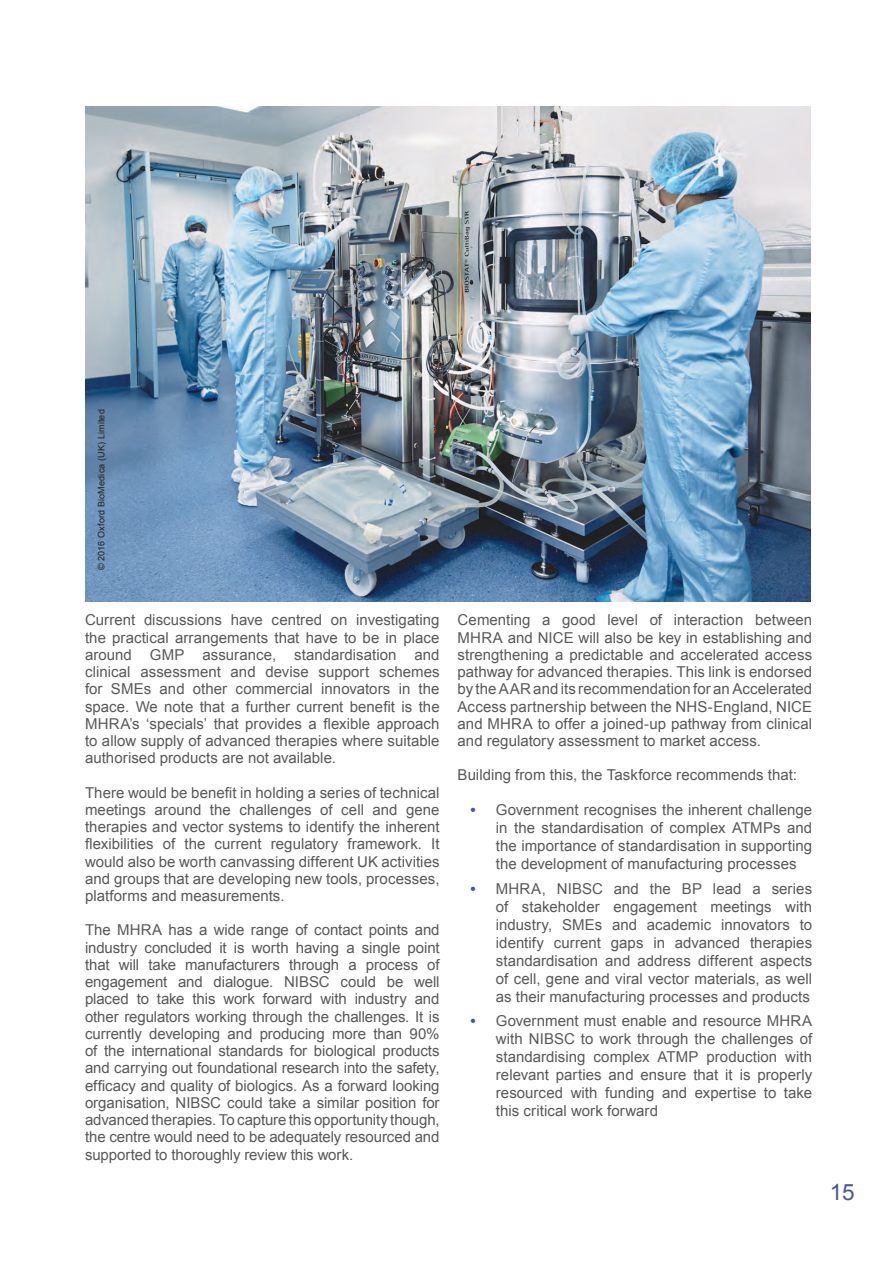
<style>
.page{position:relative;width:893px;height:1263px;background:#fff}
.page>*{position:absolute;margin:0;border:0;box-sizing:border-box;transform-origin:0 0}
.t1{font:22.5px "Arial";color:#4b52a3}
.t2{font:15px/17.2px "Arial";letter-spacing:.005em;color:#57585a;text-align:justify}
.t3{font:9px "Arial";letter-spacing:.025em;color:#231f20}
.s1{font-weight:700;color:#4b52a3}
</style>
<div class="page">
<img style="left:85px;top:106px;width:725px;height:496px">
<p class="t3" style="left:95px;top:570px;width:162px;rotate:-90deg">© 2016 Oxford BioMedica (UK) Limited</p>
<p class="t2" style="left:85px;top:612px;width:356px">Current discussions have centred on investigating the practical arrangements that have to be in place around GMP assurance, standardisation and clinical assessment and devise support schemes for SMEs and other commercial innovators in the space. We note that a further current benefit is the MHRA’s ‘specials’ that provides a flexible approach to allow supply of advanced therapies where suitable authorised products are not available.</p>
<p class="t2" style="left:85px;top:784px;width:356px">There would be benefit in holding a series of technical meetings around the challenges of cell and gene therapies and vector systems to identify the inherent flexibilities of the current regulatory framework. It would also be worth canvassing different UK activities and groups that are developing new tools, processes, platforms and measurements.</p>
<p class="t2" style="left:85px;top:922px;width:356px">The MHRA has a wide range of contact points and industry concluded it is worth having a single point that will take manufacturers through a process of engagement and dialogue. NIBSC could be well placed to take this work forward with industry and other regulators working through the challenges. It is currently developing and producing more than 90% of the international standards for biological products and carrying out foundational research into the safety, efficacy and quality of biologics. As a forward looking organisation, NIBSC could take a similar position for advanced therapies. To capture this opportunity though, the centre would need to be adequately resourced and supported to thoroughly review this work.</p>
<p class="t2" style="left:458px;top:612px;width:356px">Cementing a good level of interaction between MHRA and NICE will also be key in establishing and strengthening a predictable and accelerated access pathway for advanced therapies. This link is endorsed by the AAR and its recommendation for an Accelerated Access partnership between the NHS-England, NICE and MHRA to offer a joined-up pathway from clinical and regulatory assessment to market access.</p>
<p class="t2" style="left:458px;top:767px;width:341px">Building from this, the Taskforce recommends that:</p>
<p class="t2" style="left:496px;top:801px;width:318px;line-height:18px;text-indent:-26px"><span class="s1">•</span> Government recognises the inherent challenge in the standardisation of complex ATMPs and the importance of standardisation in supporting the development of manufacturing processes</p>
<p class="t2" style="left:496px;top:880px;width:318px;line-height:18px;text-indent:-26px"><span class="s1">•</span> MHRA, NIBSC and the BP lead a series of stakeholder engagement meetings with industry, SMEs and academic innovators to identify current gaps in advanced therapies standardisation and address different aspects of cell, gene and viral vector materials, as well as their manufacturing processes and products</p>
<p class="t2" style="left:496px;top:1012px;width:318px;line-height:18px;text-indent:-26px"><span class="s1">•</span> Government must enable and resource MHRA with NIBSC to work through the challenges of standardising complex ATMP production with relevant parties and ensure that it is properly resourced with funding and expertise to take this critical work forward</p>
<h1 class="t1" style="left:830px;top:1177px;width:27px">15</h1>
</div>
